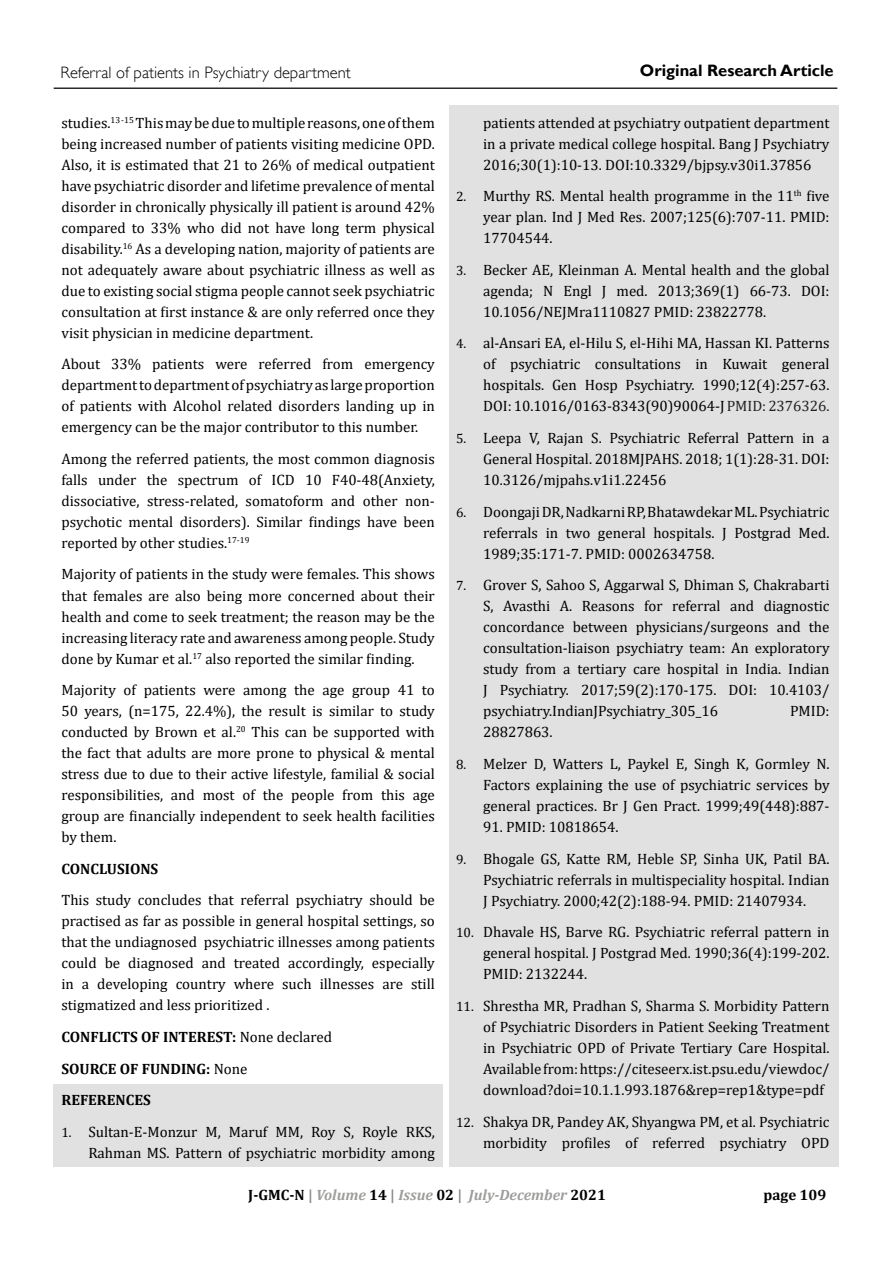
<style>
.page{position:relative;width:893px;height:1263px;background:#fff}
.page>*{position:absolute;margin:0;border:0;box-sizing:border-box;transform-origin:0 0}
.t1{font:300 16.5px "Gill Sans";color:#000}
.t2{font:700 16.5px "Gill Sans";color:#000}
.t3{font:15px/21px "Cambria";color:#000;text-align:justify}
.t4{font:700 15px/31.7px "Cambria";color:#000}
.t5{font:italic 700 15px "Cambria";color:#9d9d9c}
.s1{font-weight:400}
.s2{font-size:13.5px}
.s3{color:#212121}
.s4{font-style:normal;color:#000}
.s5{font-style:normal;color:#878787}
</style>
<div class="page">
<hr style="left:54px;top:88px;width:783px;height:1px;background:#000">
<div style="left:450px;top:105px;width:389px;height:1061px;background:#e1e1e1"></div>
<div style="left:53px;top:1084px;width:390px;height:82px;background:#e1e1e1"></div>
<p class="t1" style="left:61px;top:63px;width:292px">Referral of patients in Psychiatry department</p>
<p class="t2" style="left:640px;top:61px;width:195px">Original Research Article</p>
<p class="t3" style="left:61px;top:112px;width:375px">studies.<sup>13</sup> <sup>-15</sup> This may be due to multiple reasons, one of them being increased number of patients visiting medicine OPD.<br>Also, it is estimated that 21 to 26% of medical outpatient have psychiatric disorder and lifetime prevalence of mental disorder in chronically physically ill patient is around 42% compared to 33% who did not have long term physical disability.<sup>16</sup> As a developing nation, majority of patients are not adequately aware about psychiatric illness as well as due to existing social stigma people cannot seek psychiatric consultation at first instance &amp; are only referred once they visit physician in medicine department.</p>
<p class="t3" style="left:61px;top:353px;width:375px">About 33% patients were referred from emergency department to department of psychiatry as large proportion of patients with Alcohol related disorders landing up in emergency can be the major contributor to this number.</p>
<p class="t3" style="left:61px;top:448px;width:375px">Among the referred patients, the most common diagnosis falls under the spectrum of ICD 10 F40-48(Anxiety, dissociative, stress-related, somatoform and other non&shy;psychotic mental disorders). Similar findings have been reported by other studies.<sup>17-19</sup></p>
<p class="t3" style="left:61px;top:564px;width:375px">Majority of patients in the study were females. This shows that females are also being more concerned about their health and come to seek treatment; the reason may be the increasing literacy rate and awareness among people. Study done by Kumar et al.<sup>17</sup> also reported the similar finding.</p>
<p class="t3" style="left:61px;top:679px;width:375px">Majority of patients were among the age group 41 to 50 years, (n=175, 22.4%), the result is similar to study conducted by Brown et al.<sup>20</sup> This can be supported with the fact that adults are more prone to physical &amp; mental stress due to due to their active lifestyle, familial &amp; social responsibilities, and most of the people from this age group are financially independent to seek health facilities by them.</p>
<p class="t4" style="left:61px;top:852px;width:98px">CONCLUSIONS</p>
<p class="t3" style="left:61px;top:890px;width:375px">This study concludes that referral psychiatry should be practised as far as possible in general hospital settings, so that the undiagnosed psychiatric illnesses among patients could be diagnosed and treated accordingly, especially in a developing country where such illnesses are still stigmatized and less prioritized .</p>
<p class="t4" style="left:61px;top:1021px;width:272px">CONFLICTS OF INTEREST: <span class="s1">None declared<br></span>SOURCE OF FUNDING: <span class="s1">None<br></span>REFERENCES</p>
<p class="t3" style="left:61px;top:1121px;width:375px;text-align:right"><span class="s2">1.</span> Sultan-E-Monzur M, Maruf MM, Roy S, Royle RKS,<br>Rahman MS. Pattern of psychiatric morbidity among</p>
<p class="t3" style="left:483px;top:112px;width:348px">patients attended at psychiatry outpatient department in a private medical college hospital. Bang J Psychiatry 2016;30(1):10-13. DOI:10.3329/bjpsy.v30i1.37856</p>
<p class="t3" style="left:483px;top:185px;width:348px;text-indent:-27px"><span class="s2">2.</span> Murthy RS. Mental health programme in the 11<sup>th</sup> five year plan. Ind J Med Res. 2007;125(6):707-11. PMID:<br>17704544.</p>
<p class="t3" style="left:483px;top:259px;width:348px;text-indent:-27px"><span class="s2">3.</span> Becker AE, Kleinman A. Mental health and the global agenda; N Engl J med. 2013;369(1) 66-73. DOI:<br>10.1056/NEJMra1110827 PMID: 23822778.</p>
<p class="t3" style="left:483px;top:333px;width:348px;text-indent:-27px"><span class="s2">4.</span> al-Ansari EA, el-Hilu S, el-Hihi MA, Hassan KI. Patterns of psychiatric consultations in Kuwait general hospitals. Gen Hosp Psychiatry. 1990;12(4):257-63.<br>DOI: 10.1016/0163-8343(90)90064-J <span class="s3">PMID: 2376326.</span></p>
<p class="t3" style="left:483px;top:427px;width:348px;text-indent:-27px"><span class="s2">5.</span> Leepa V, Rajan S. Psychiatric Referral Pattern in a General Hospital. 2018MJPAHS. 2018; 1(1):28-31. DOI:<br>10.3126/mjpahs.v1i1.22456</p>
<p class="t3" style="left:483px;top:501px;width:348px;text-indent:-27px"><span class="s2">6.</span> Doongaji DR, Nadkarni RP, Bhatawdekar ML. Psychiatric referrals in two general hospitals. J Postgrad Med.<br>1989;35:171-7. PMID: 0002634758.</p>
<p class="t3" style="left:483px;top:575px;width:348px;text-indent:-27px"><span class="s2">7.</span> Grover S, Sahoo S, Aggarwal S, Dhiman S, Chakrabarti S, Avasthi A. Reasons for referral and diagnostic concordance between physicians/surgeons and the consultation-liaison psychiatry team: An exploratory study from a tertiary care hospital in India. Indian J Psychiatry. 2017;59(2):170-175. DOI: 10.4103/ psychiatry.IndianJPsychiatry_305_16</p>
<p class="t3" style="left:790px;top:701px;width:41px">PMID:</p>
<p class="t3" style="left:483px;top:722px;width:71px">28827863.</p>
<p class="t3" style="left:483px;top:753px;width:348px;text-indent:-27px"><span class="s2">8.</span> Melzer D, Watters L, Paykel E, Singh K, Gormley N.<br>Factors explaining the use of psychiatric services by general practices. Br J Gen Pract. 1999;49(448):887-</p>
<p class="t3" style="left:483px;top:816px;width:137px">91. PMID: 10818654.</p>
<p class="t3" style="left:483px;top:848px;width:348px;text-indent:-27px"><span class="s2">9.</span> Bhogale GS, Katte RM, Heble SP, Sinha UK, Patil BA.<br>Psychiatric referrals in multispeciality hospital. Indian J Psychiatry. 2000;42(2):188-94. PMID: 21407934.</p>
<p class="t3" style="left:483px;top:922px;width:348px;text-indent:-27px"><span class="s2">10.</span> Dhavale HS, Barve RG. Psychiatric referral pattern in general hospital. J Postgrad Med. 1990;36(4):199-202.<br>PMID: 2132244.</p>
<p class="t3" style="left:483px;top:995px;width:348px;text-indent:-27px"><span class="s2">11.</span> Shrestha MR, Pradhan S, Sharma S. Morbidity Pattern of Psychiatric Disorders in Patient Seeking Treatment in Psychiatric OPD of Private Tertiary Care Hospital.<br>Available from: https://citeseerx.ist.psu.edu/viewdoc/ download?doi=10.1.1.993.1876&amp;rep=rep1&amp;type=pdf</p>
<p class="t3" style="left:456px;top:1111px;width:375px;text-align:right"><span class="s2">12.</span> Shakya DR, Pandey AK, Shyangwa PM, et al. Psychiatric morbidity profiles of referred psychiatry OPD</p>
<p class="t5" style="left:248px;top:1186px;width:359px"><span class="s4">J-GMC-N</span> <span class="s5">|</span> Volume <span class="s4">14</span> <span class="s5">|</span> Issue <span class="s4">02</span> <span class="s5">|</span> July-December <span class="s4">2021</span></p>
<p class="t4" style="left:763px;top:1178px;width:64px">page 109</p>
</div>
